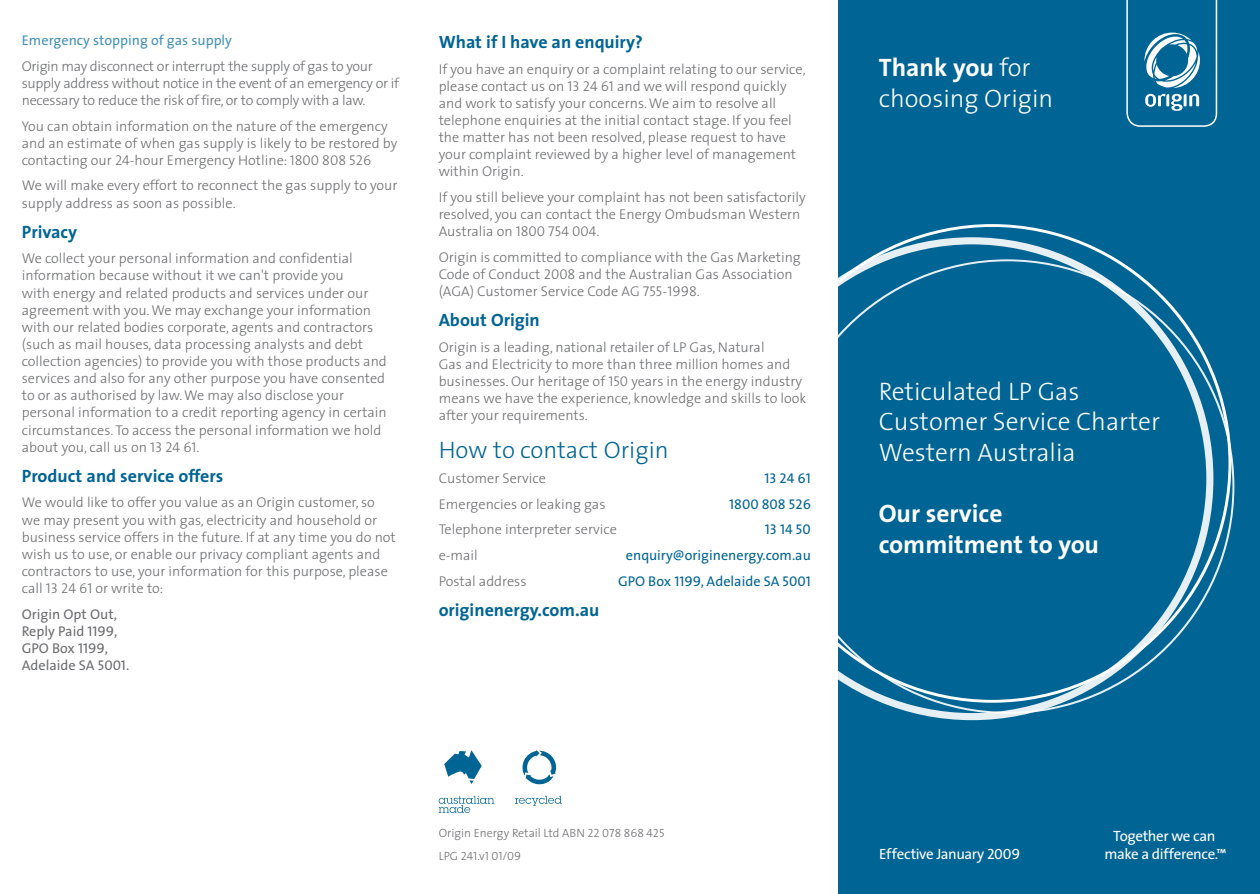
<style>
.page{position:relative;width:1260px;height:894px;background:#fff}
.page>*{position:absolute;margin:0;border:0;box-sizing:border-box;transform-origin:0 0}
.t1{font:300 25.5px/30.6px "The Origin Sans";color:#fff}
.t2{font:700 25.5px "The Origin Sans";color:#fff}
.t3{font:300 24px "The Origin Sans";color:#006494}
.t4{font:700 18px "The Origin Sans";color:#006494}
.t5{font:15px "The Origin Sans";letter-spacing:-.025em;color:#fff}
.t6{font:300 14.25px/17.1px "The Origin Sans";color:#6c6d70}
.t7{font:300 14.25px/17.1px "The Origin Sans";letter-spacing:-.02em;color:#6c6d70}
.t8{font:14.25px "The Origin Sans";color:#006494}
.t9{font:14.25px/17.1px "The Origin Sans";color:#6c6d70}
.t10{font:14.25px "The Origin Sans";color:#4491b9}
.t11{font:300 12px "The Origin Sans";color:#6c6d70}
.s1{font-weight:700}
</style>
<div class="page">
<div style="left:838px;top:0;width:421px;height:893px;background:#006494"></div>
<svg style="left:1126px;top:0;width:91px;height:127px"></svg>
<svg style="left:1213px;top:371px;width:21px;height:212px"></svg>
<svg style="left:838px;top:237px;width:375px;height:482px"></svg>
<svg style="left:444px;top:750px;width:37px;height:33px"></svg>
<svg style="left:438px;top:795px;width:56px;height:17px"></svg>
<svg style="left:515px;top:795px;width:47px;height:10px"></svg>
<svg style="left:522px;top:750px;width:35px;height:35px"></svg>
<p class="t10" style="left:22px;top:32px;width:212px">Emergency stopping of gas supply</p>
<p class="t7" style="left:22px;top:58px;width:379px">Origin may disconnect or interrupt the supply of gas to your supply address without notice in the event of an emergency or if necessary to reduce the risk of fire, or to comply with a law.</p>
<p class="t6" style="left:22px;top:118px;width:377px">You can obtain information on the nature of the emergency and an estimate of when gas supply is likely to be restored by contacting our 24-hour Emergency Hotline: 1800 808 526</p>
<p class="t6" style="left:22px;top:177px;width:377px">We will make every effort to reconnect the gas supply to your supply address as soon as possible.</p>
<p class="t4" style="left:22px;top:221px;width:57px">Privacy</p>
<p class="t6" style="left:22px;top:250px;width:366px">We collect your personal information and confidential information because without it we can't provide you<br>with energy and related products and services under our agreement with you. We may exchange your information with our related bodies corporate, agents and contractors (such as mail houses, data processing analysts and debt collection agencies) to provide you with those products and services and also for any other purpose you have consented to or as authorised by law. We may also disclose your personal information to a credit reporting agency in certain circumstances. To access the personal information we hold about you, call us on 13 24 61.</p>
<p class="t4" style="left:22px;top:465px;width:203px">Product and service offers</p>
<p class="t6" style="left:22px;top:494px;width:375px">We would like to offer you value as an Origin customer, so we may present you with gas, electricity and household or business service offers in the future. If at any time you do not wish us to use, or enable our privacy compliant agents and contractors to use, your information for this purpose, please call 13 24 61 or write to:</p>
<p class="t9" style="left:22px;top:605px;width:109px">Origin Opt Out,<br>Reply Paid 1199,<br>GPO Box 1199,<br>Adelaide SA 5001.</p>
<p class="t4" style="left:438px;top:32px;width:206px">What if I have an enquiry?</p>
<p class="t6" style="left:438px;top:61px;width:368px">If you have an enquiry or a complaint relating to our service, please contact us on 13 24 61 and we will respond quickly and work to satisfy your concerns. We aim to resolve all telephone enquiries at the initial contact stage. If you feel the matter has not been resolved, please request to have your complaint reviewed by a higher level of management within Origin.</p>
<p class="t6" style="left:438px;top:189px;width:368px">If you still believe your complaint has not been satisfactorily resolved, you can contact the Energy Ombudsman Western<br>Australia on 1800 754 004.</p>
<p class="t6" style="left:438px;top:249px;width:363px">Origin is committed to compliance with the Gas Marketing<br>Code of Conduct 2008 and the Australian Gas Association (AGA) Customer Service Code AG 755-1998.</p>
<p class="t4" style="left:438px;top:310px;width:103px">About Origin</p>
<p class="t6" style="left:438px;top:338px;width:369px">Origin is a leading, national retailer of LP Gas, Natural<br>Gas and Electricity to more than three million homes and businesses. Our heritage of 150 years in the energy industry means we have the experience, knowledge and skills to look after your requirements.</p>
<p class="t3" style="left:438px;top:436px;width:231px">How to contact Origin</p>
<p class="t6" style="left:438px;top:470px;width:109px">Customer Service</p>
<p class="t8" style="left:764px;top:470px;width:48px">13 24 61</p>
<p class="t6" style="left:438px;top:495px;width:168px">Emergencies or leaking gas</p>
<p class="t8" style="left:729px;top:496px;width:83px">1800 808 526</p>
<p class="t6" style="left:438px;top:521px;width:180px">Telephone interpreter service</p>
<p class="t8" style="left:764px;top:521px;width:48px">13 14 50</p>
<p class="t6" style="left:438px;top:547px;width:41px">e-mail</p>
<p class="t8" style="left:626px;top:547px;width:186px">enquiry@originenergy.com.au</p>
<p class="t6" style="left:438px;top:572px;width:89px">Postal address</p>
<p class="t8" style="left:618px;top:572px;width:194px">GPO Box 1199, Adelaide SA 5001</p>
<p class="t4" style="left:438px;top:599px;width:162px">originenergy.com.au</p>
<p class="t11" style="left:438px;top:826px;width:227px">Origin Energy Retail Ltd ABN 22 078 868 425</p>
<p class="t11" style="left:438px;top:849px;width:84px">LPG 241.v1 01/09</p>
<p class="t1" style="left:878px;top:53px;width:176px"><span class="s1">Thank you</span> for choosing Origin</p>
<p class="t1" style="left:878px;top:376px;width:202px">Reticulated LP Gas</p>
<p class="t1" style="left:878px;top:407px;width:283px">Customer Service Charter<br>Western Australia</p>
<p class="t2" style="left:878px;top:499px;width:125px">Our service</p>
<p class="t2" style="left:878px;top:529px;width:222px">commitment to you</p>
<p class="t5" style="left:1113px;top:827px;width:104px">Together we can</p>
<p class="t5" style="left:879px;top:845px;width:142px">Effective January 2009</p>
<p class="t5" style="left:1104px;top:845px;width:124px">make a difference.™</p>
</div>
